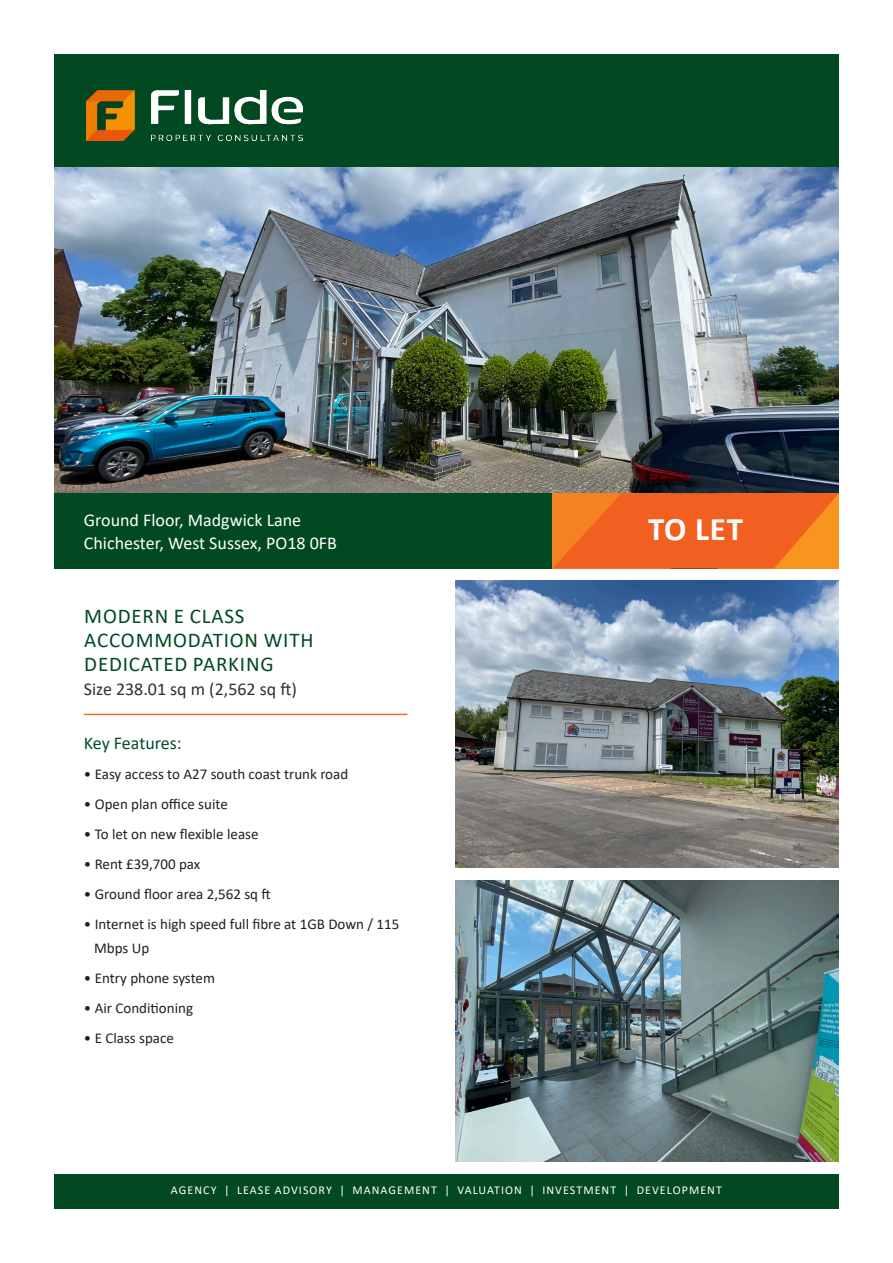
<style>
.page{position:relative;width:893px;height:1263px;background:#fff}
.page>*{position:absolute;margin:0;border:0;box-sizing:border-box;transform-origin:0 0}
.t1{font:700 33px "Calibri";color:#fff}
.Flude_-_Main_Header{font:21px "Calibri";letter-spacing:.04em;color:#004921}
.t2{font:18px "Calibri";color:#fff}
.Flude_-_Tagline_Text{font:18px "Calibri";color:#312f30}
.Flude_-_Tagline_Text-2{font:18px "Calibri";letter-spacing:-.005em;color:#004f28}
.Flude_-_Standard_Paragraph_Text{font:15px "Calibri";color:#231f20}
.t3{font:12px "Calibri";letter-spacing:.09em;color:#fff}
</style>
<div class="page">
<img style="left:455px;top:880px;width:384px;height:282px">
<img style="left:455px;top:581px;width:384px;height:287px">
<img style="left:54px;top:166px;width:785px;height:327px">
<div style="left:54px;top:493px;width:785px;height:75px;background:#004921"></div>
<hr style="left:84px;top:714px;width:323px;height:1px;background:#f36e21">
<div style="left:54px;top:1175px;width:785px;height:34px;background:#004921"></div>
<div style="left:54px;top:54px;width:785px;height:112px;background:#004921"></div>
<img style="left:87px;top:90px;width:216px;height:51px">
<svg style="left:552px;top:493px;width:287px;height:75px;background:#f26a20"></svg>
<p class="t2" style="left:84px;top:508px;width:219px">Ground Floor, Madgwick Lane</p>
<p class="t2" style="left:84px;top:530px;width:254px">Chichester, West Sussex, PO18 0FB</p>
<p class="Flude_-_Main_Header" style="left:84px;top:601px;width:162px">MODERN E CLASS</p>
<p class="Flude_-_Main_Header" style="left:84px;top:625px;width:231px">ACCOMMODATION WITH</p>
<p class="Flude_-_Main_Header" style="left:84px;top:649px;width:191px">DEDICATED PARKING</p>
<p class="Flude_-_Tagline_Text" style="left:84px;top:676px;width:215px">Size 238.01 sq m (2,562 sq ft)</p>
<p class="Flude_-_Tagline_Text-2" style="left:84px;top:730px;width:99px">Key Features:</p>
<p class="Flude_-_Standard_Paragraph_Text" style="left:84px;top:764px;width:266px">• Easy access to A27 south coast trunk road</p>
<p class="Flude_-_Standard_Paragraph_Text" style="left:84px;top:794px;width:145px">• Open plan office suite</p>
<p class="Flude_-_Standard_Paragraph_Text" style="left:84px;top:824px;width:176px">• To let on new flexible lease</p>
<p class="Flude_-_Standard_Paragraph_Text" style="left:84px;top:854px;width:118px">• Rent £39,700 pax</p>
<p class="Flude_-_Standard_Paragraph_Text" style="left:84px;top:884px;width:188px">• Ground floor area 2,562 sq ft</p>
<p class="Flude_-_Standard_Paragraph_Text" style="left:84px;top:914px;width:317px">• Internet is high speed full fibre at 1GB Down / 115</p>
<p class="Flude_-_Standard_Paragraph_Text" style="left:94px;top:938px;width:57px">Mbps Up</p>
<p class="Flude_-_Standard_Paragraph_Text" style="left:84px;top:968px;width:133px">• Entry phone system</p>
<p class="Flude_-_Standard_Paragraph_Text" style="left:84px;top:998px;width:111px">• Air Conditioning</p>
<p class="Flude_-_Standard_Paragraph_Text" style="left:84px;top:1028px;width:92px">• E Class space</p>
<p class="t1" style="left:648px;top:506px;width:96px">TO LET</p>
<p class="t3" style="left:171px;top:1181px;width:552px">AGENCY | LEASE ADVISORY | MANAGEMENT | VALUATION | INVESTMENT | DEVELOPMENT</p>
</div>
